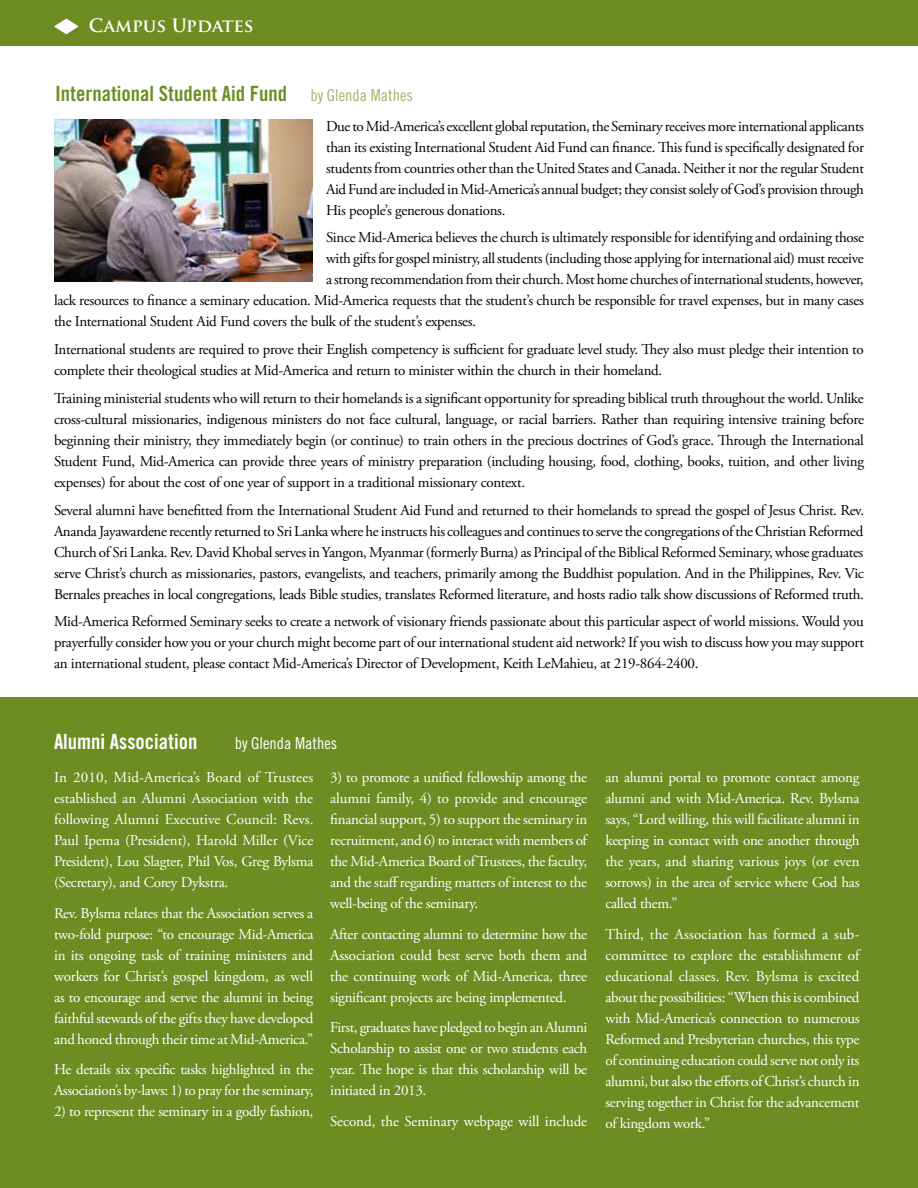
<style>
.page{position:relative;width:918px;height:1188px;background:#fff}
.page>*{position:absolute;margin:0;border:0;box-sizing:border-box;transform-origin:0 0}
.t1{font:21px "Trade Gothic LT Std Bd Cn 20";color:#6d8d23}
.t2{font:21px "Trade Gothic LT Std Bd Cn 20";color:#fff}
.t3{font:700 18px "Trajan Pro";color:#fff}
.t4{font:16.5px "Trade Gothic LT Std Cn 18";color:#fff}
.t5{font:15px/21px "Adobe Garamond Pro";letter-spacing:-.02em;color:#000;text-align:justify}
.t6{font:15px/21px "Adobe Garamond Pro";letter-spacing:-.02em;color:#fff;text-align:justify}
.s1{font-family:"Trade Gothic LT Std Cn 18";font-size:16.5px;color:#a0b46f}
</style>
<div class="page">
<div style="left:0;top:0;width:918px;height:46px;background:#6d8d23"></div>
<div style="left:0;top:698px;width:918px;height:490px;background:#6d8d23"></div>
<img style="left:54px;top:120px;width:259px;height:161px">
<p class="t3" style="left:89px;top:14px;width:166px">Campus Updates</p>
<h1 class="t1" style="left:55px;top:81px;width:359px">International Student Aid Fund <span class="s1">by Glenda Mathes</span></h1>
<p class="t5" style="left:326px;top:116px;width:540px">Due to Mid-America’s excellent global reputation, the Seminary receives more international applicants than its existing International Student Aid Fund can finance. This fund is specifically designated for students from countries other than the United States and Canada. Neither it nor the regular Student Aid Fund are included in Mid-America’s annual budget; they consist solely of God’s provision through His people’s generous donations.</p>
<p class="t5" style="left:326px;top:228px;width:539px">Since Mid-America believes the church is ultimately responsible for identifying and ordaining those</p>
<p class="t5" style="left:326px;top:249px;width:539px">with gifts for gospel ministry, all students (including those applying for international aid) must receive</p>
<p class="t5" style="left:326px;top:270px;width:539px">a strong recommendation from their church. Most home churches of international students, however,</p>
<p class="t5" style="left:54px;top:291px;width:811px">lack resources to finance a seminary education. Mid-America requests that the student’s church be responsible for travel expenses, but in many cases</p>
<p class="t5" style="left:54px;top:312px;width:424px">the International Student Aid Fund covers the bulk of the student’s expenses.</p>
<p class="t5" style="left:54px;top:339px;width:811px">International students are required to prove their English competency is sufficient for graduate level study. They also must pledge their intention to complete their theological studies at Mid-America and return to minister within the church in their homeland.</p>
<p class="t5" style="left:54px;top:388px;width:812px">Training ministerial students who will return to their homelands is a significant opportunity for spreading biblical truth throughout the world. Unlike cross-cultural missionaries, indigenous ministers do not face cultural, language, or racial barriers. Rather than requiring intensive training before beginning their ministry, they immediately begin (or continue) to train others in the precious doctrines of God’s grace. Through the International Student Fund, Mid-America can provide three years of ministry preparation (including housing, food, clothing, books, tuition, and other living expenses) for about the cost of one year of support in a traditional missionary context.</p>
<p class="t5" style="left:54px;top:500px;width:812px">Several alumni have benefitted from the International Student Aid Fund and returned to their homelands to spread the gospel of Jesus Christ. Rev.<br>Ananda Jayawardene recently returned to Sri Lanka where he instructs his colleagues and continues to serve the congregations of the Christian Reformed Church of Sri Lanka. Rev. David Khobal serves in Yangon, Myanmar (formerly Burna) as Principal of the Biblical Reformed Seminary, whose graduates serve Christ’s church as missionaries, pastors, evangelists, and teachers, primarily among the Buddhist population. And in the Philippines, Rev. Vic Bernales preaches in local congregations, leads Bible studies, translates Reformed literature, and hosts radio talk show discussions of Reformed truth.</p>
<p class="t5" style="left:54px;top:612px;width:812px">Mid-America Reformed Seminary seeks to create a network of visionary friends passionate about this particular aspect of world missions. Would you prayerfully consider how you or your church might become part of our international student aid network? If you wish to discuss how you may support an international student, please contact Mid-America’s Director of Development, Keith LeMahieu, at 219-864-2400.</p>
<h1 class="t2" style="left:54px;top:729px;width:145px">Alumni Association</h1>
<p class="t4" style="left:235px;top:733px;width:104px">by Glenda Mathes</p>
<p class="t6" style="left:330px;top:767px;width:259px">3) to promote a unified fellowship among the alumni family, 4) to provide and encourage financial support, 5) to support the seminary in recruitment, and 6) to interact with members of the Mid-America Board of Trustees, the faculty, and the staff regarding matters of interest to the well-being of the seminary.</p>
<p class="t6" style="left:330px;top:924px;width:259px">After contacting alumni to determine how the Association could best serve both them and the continuing work of Mid-America, three significant projects are being implemented.</p>
<p class="t6" style="left:330px;top:1018px;width:259px">First, graduates have pledged to begin an Alumni Scholarship to assist one or two students each year. The hope is that this scholarship will be initiated in 2013.</p>
<p class="t6" style="left:330px;top:1111px;width:258px">Second, the Seminary webpage will include</p>
<p class="t6" style="left:54px;top:767px;width:261px">In 2010, Mid-America’s Board of Trustees established an Alumni Association with the following Alumni Executive Council: Revs.<br>Paul Ipema (President), Harold Miller (Vice President), Lou Slagter, Phil Vos, Greg Bylsma (Secretary), and Corey Dykstra.</p>
<p class="t6" style="left:54px;top:903px;width:261px">Rev. Bylsma relates that the Association serves a two-fold purpose: “to encourage Mid-America in its ongoing task of training ministers and workers for Christ’s gospel kingdom, as well as to encourage and serve the alumni in being faithful stewards of the gifts they have developed and honed through their time at Mid-America.”</p>
<p class="t6" style="left:54px;top:1060px;width:261px">He details six specific tasks highlighted in the<br>Association’s by-laws: 1) to pray for the seminary,</p>
<p class="t6" style="left:54px;top:1102px;width:261px">2) to represent the seminary in a godly fashion,</p>
<p class="t6" style="left:605px;top:767px;width:256px">an alumni portal to promote contact among alumni and with Mid-America. Rev. Bylsma says, “Lord willing, this will facilitate alumni in keeping in contact with one another through the years, and sharing various joys (or even sorrows) in the area of service where God has called them.”</p>
<p class="t6" style="left:605px;top:924px;width:256px">Third, the Association has formed a sub&shy;committee to explore the establishment of educational classes. Rev. Bylsma is excited about the possibilities: “When this is combined with Mid-America’s connection to numerous Reformed and Presbyterian churches, this type of continuing education could serve not only its alumni, but also the efforts of Christ’s church in serving together in Christ for the advancement of kingdom work.”</p>
</div>
